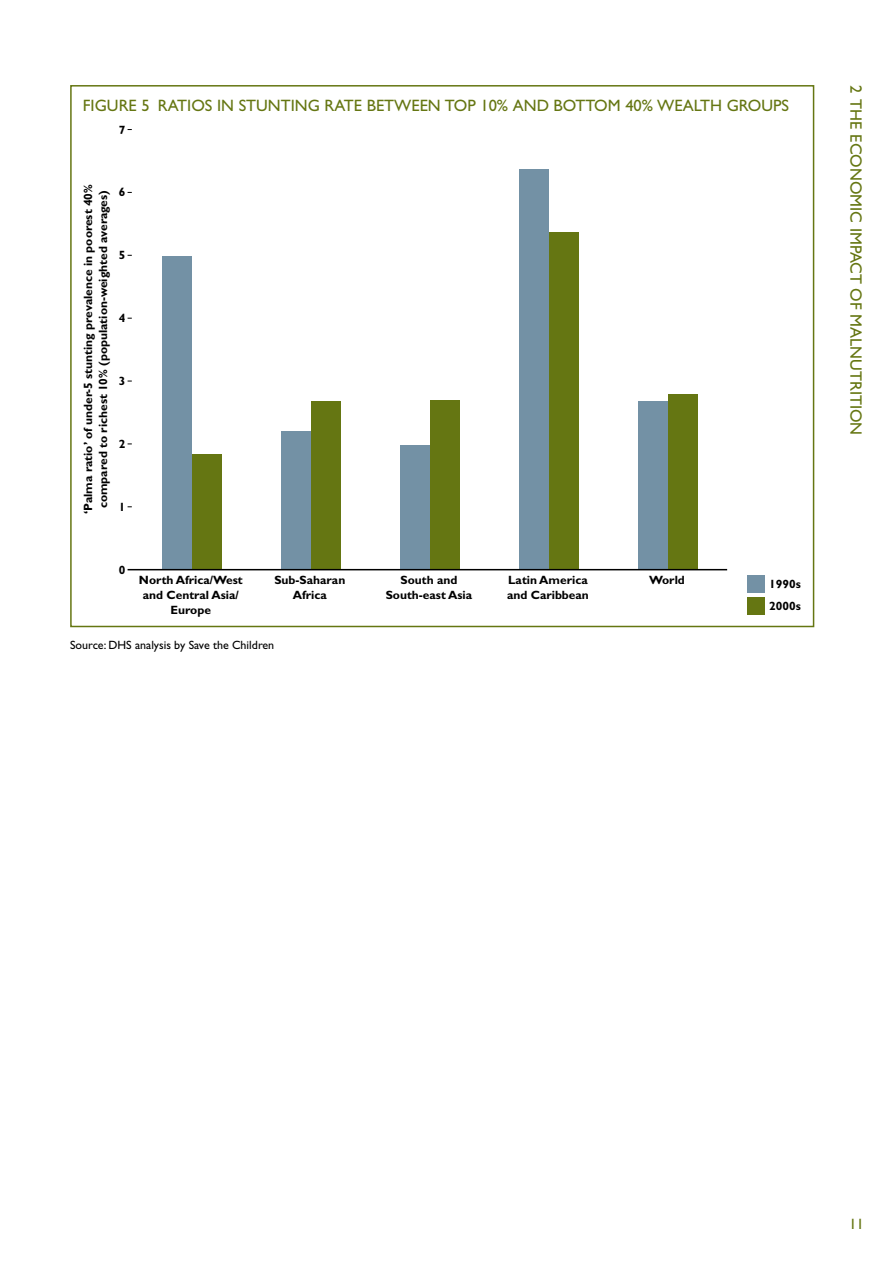
<style>
.page{position:relative;width:893px;height:1263px;background:#fff}
.page>*{position:absolute;margin:0;border:0;box-sizing:border-box;transform-origin:0 0}
.t1{font:16.5px "Gill Sans";color:#657612}
.t2{font:15px "Gill Sans";color:#657612}
.t3{font:700 12px/15px "Gill Sans";color:#000;text-align:center}
.t4{font:12px "Gill Sans";color:#000}
</style>
<div class="page">
<div style="left:70px;top:85px;width:744px;height:542px;background:#fff;border:2px solid #657612"></div>
<div style="left:638px;top:401px;width:30px;height:168px;background:#7391a5"></div>
<div style="left:519px;top:169px;width:30px;height:400px;background:#7391a5"></div>
<div style="left:401px;top:445px;width:29px;height:124px;background:#7391a5"></div>
<div style="left:281px;top:431px;width:30px;height:138px;background:#7391a5"></div>
<div style="left:162px;top:256px;width:30px;height:313px;background:#7391a5"></div>
<div style="left:668px;top:394px;width:30px;height:175px;background:#657612"></div>
<div style="left:549px;top:232px;width:30px;height:337px;background:#657612"></div>
<div style="left:430px;top:400px;width:30px;height:169px;background:#657612"></div>
<div style="left:311px;top:401px;width:30px;height:168px;background:#657612"></div>
<div style="left:192px;top:454px;width:30px;height:115px;background:#657612"></div>
<hr style="left:128px;top:569px;width:599px;height:1px;background:#000">
<div style="left:747px;top:598px;width:17px;height:17px;background:#657612"></div>
<div style="left:747px;top:575px;width:17px;height:17px;background:#7391a5"></div>
<h1 class="t1" style="left:83px;top:95px;width:18px">FIGURE</h1>
<h1 class="t1" style="left:141px;top:95px;width:37px">5 RATIOS</h1>
<h1 class="t1" style="left:217px;top:95px;width:33px">IN STUNTING</h1>
<h1 class="t1" style="left:325px;top:95px;width:10px">RATE</h1>
<h1 class="t1" style="left:367px;top:95px;width:12px">BETWEEN</h1>
<h1 class="t1" style="left:445px;top:95px;width:12px">TOP</h1>
<h1 class="t1" style="left:480px;top:95px;width:46px">10% AND</h1>
<h1 class="t1" style="left:554px;top:95px;width:12px">BOTTOM</h1>
<h1 class="t1" style="left:625px;top:95px;width:44px">40% WEALTH</h1>
<h1 class="t1" style="left:727px;top:95px;width:12px">GROUPS</h1>
<p class="t3" style="left:119px;top:122px;width:8px">7</p>
<p class="t3" style="left:80px;top:514px;width:331px;rotate:-90deg">‘Palma ratio’ of under-5 stunting prevalence in poorest 40% compared to richest 10% (population-weighted averages)</p>
<p class="t3" style="left:119px;top:185px;width:8px">6</p>
<p class="t3" style="left:119px;top:248px;width:8px">5</p>
<p class="t3" style="left:119px;top:310px;width:8px">4</p>
<p class="t3" style="left:119px;top:373px;width:8px">3</p>
<p class="t3" style="left:119px;top:436px;width:8px">2</p>
<p class="t3" style="left:119px;top:499px;width:8px">1</p>
<p class="t3" style="left:119px;top:562px;width:8px">0</p>
<p class="t3" style="left:139px;top:573px;width:105px">North Africa/West and Central Asia/<br>Europe</p>
<p class="t3" style="left:769px;top:572px;width:33px;line-height:22.5px;text-align:left">1990s<br>2000s</p>
<p class="t3" style="left:274px;top:573px;width:72px">Sub-Saharan<br>Africa</p>
<p class="t3" style="left:386px;top:573px;width:88px">South and<br>South-east Asia</p>
<p class="t3" style="left:508px;top:573px;width:81px">Latin America</p>
<p class="t3" style="left:649px;top:573px;width:37px">World</p>
<p class="t3" style="left:507px;top:588px;width:83px">and Caribbean</p>
<p class="t4" style="left:70px;top:638px;width:206px">SOURCE: DHS ANALYSIS BY SAVE THE CHILDREN</p>
<h1 class="t1" style="left:865px;top:85px;width:349px;rotate:90deg">2 THE ECONOMICIMPACTOFMALNUTRITION</h1>
<p class="t2" style="left:849px;top:1215px;width:16px">11</p>
</div>
